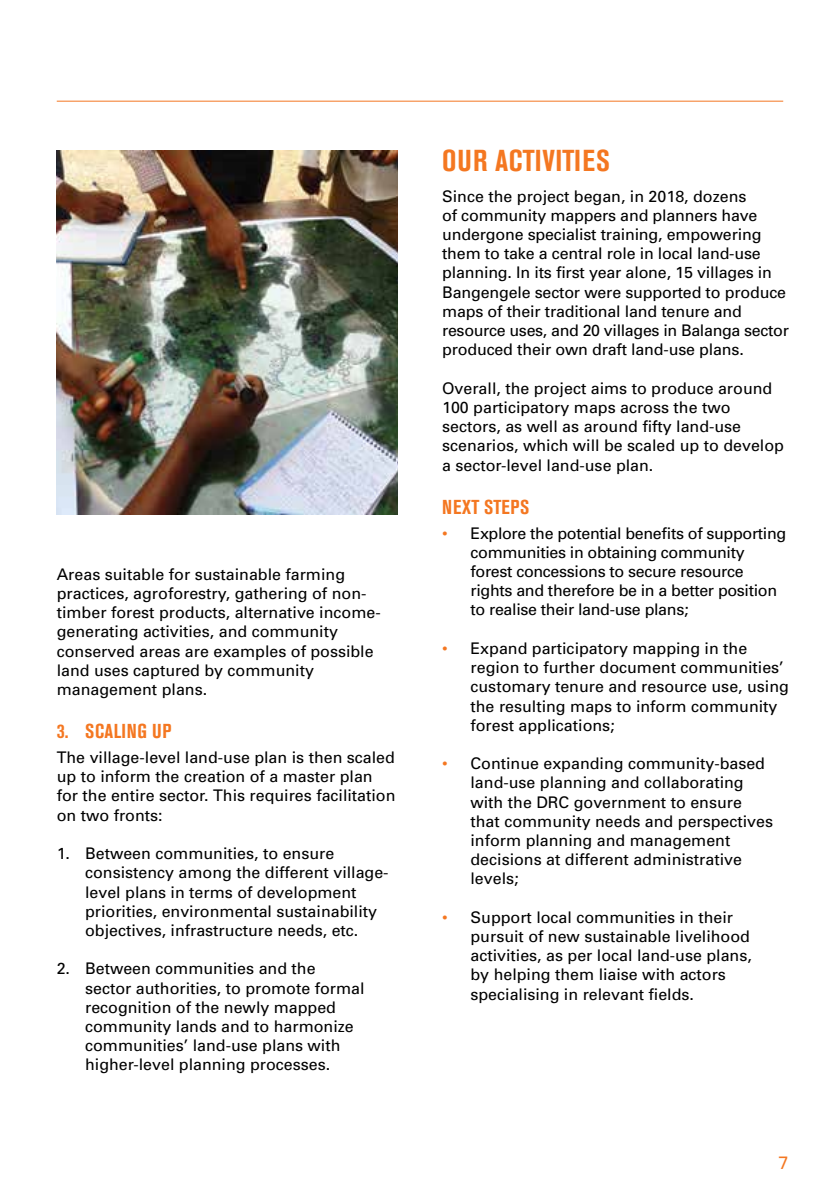
<style>
.page{position:relative;width:840px;height:1191px;background:#fff}
.page>*{position:absolute;margin:0;border:0;box-sizing:border-box;transform-origin:0 0}
.t1{font:700 condensed 30px "Akzidenz Grotesk BE";letter-spacing:.02em;color:#f47721}
.t2{font:700 condensed 20px "Akzidenz Grotesk BE";letter-spacing:.02em;color:#f47721}
.t3{font:18px "Univers";color:#f47721}
.t4{font:16px/19.2px "Univers";color:#000}
.t5{font:16px/19.2px "Univers";letter-spacing:-.02em;color:#000}
.s1{color:#f47721}
</style>
<div class="page">
<hr style="left:57px;top:101px;width:725px;height:1px;background:#f47721">
<img style="left:57px;top:151px;width:340px;height:364px">
<p class="t4" style="left:57px;top:564px;width:325px">Areas suitable for sustainable farming practices, agroforestry, gathering of non&shy;timber forest products, alternative income&shy;generating activities, and community conserved areas are examples of possible land uses captured by community management plans.</p>
<p class="t2" style="left:57px;top:720px;width:116px">3. SCALING UP</p>
<p class="t4" style="left:57px;top:748px;width:340px">The village-level land-use plan is then scaled up to inform the creation of a master plan for the entire sector. This requires facilitation on two fronts:</p>
<p class="t4" style="left:85px;top:844px;width:305px;text-indent:-28px">1. Between communities, to ensure consistency among the different village&shy;level plans in terms of development priorities, environmental sustainability objectives, infrastructure needs, etc.</p>
<p class="t4" style="left:85px;top:959px;width:281px;text-indent:-28px">2. Between communities and the sector authorities, to promote formal recognition of the newly mapped community lands and to harmonize communities’ land-use plans with higher-level planning processes.</p>
<h1 class="t1" style="left:442px;top:143px;width:169px">OUR ACTIVITIES</h1>
<p class="t4" style="left:442px;top:186px;width:348px">Since the project began, in 2018, dozens<br>of community mappers and planners have undergone specialist training, empowering them to take a central role in local land-use planning. In its first year alone, 15 villages in Bangengele sector were supported to produce maps of their traditional land tenure and resource uses, and 20 villages in Balanga sector produced their own draft land-use plans.</p>
<p class="t4" style="left:442px;top:378px;width:343px">Overall, the project aims to produce around 100 participatory maps across the two sectors, as well as around fifty land-use scenarios, which will be scaled up to develop a sector-level land-use plan.</p>
<p class="t2" style="left:442px;top:495px;width:89px">NEXT STEPS</p>
<p class="t5" style="left:470px;top:523px;width:317px;text-indent:-28px"><span class="s1">•</span> Explore the potential benefits of supporting communities in obtaining community forest concessions to secure resource rights and therefore be in a better position to realise their land-use plans;</p>
<p class="t4" style="left:470px;top:639px;width:320px;text-indent:-28px"><span class="s1">•</span> Expand participatory mapping in the region to further document communities’ customary tenure and resource use, using the resulting maps to inform community forest applications;</p>
<p class="t4" style="left:470px;top:754px;width:304px;text-indent:-28px"><span class="s1">•</span> Continue expanding community-based land-use planning and collaborating with the DRC government to ensure that community needs and perspectives inform planning and management decisions at different administrative levels;</p>
<p class="t4" style="left:470px;top:907px;width:282px;text-indent:-28px"><span class="s1">•</span> Support local communities in their pursuit of new sustainable livelihood activities, as per local land-use plans, by helping them liaise with actors specialising in relevant fields.</p>
<p class="t3" style="left:778px;top:1152px;width:12px">7</p>
</div>
